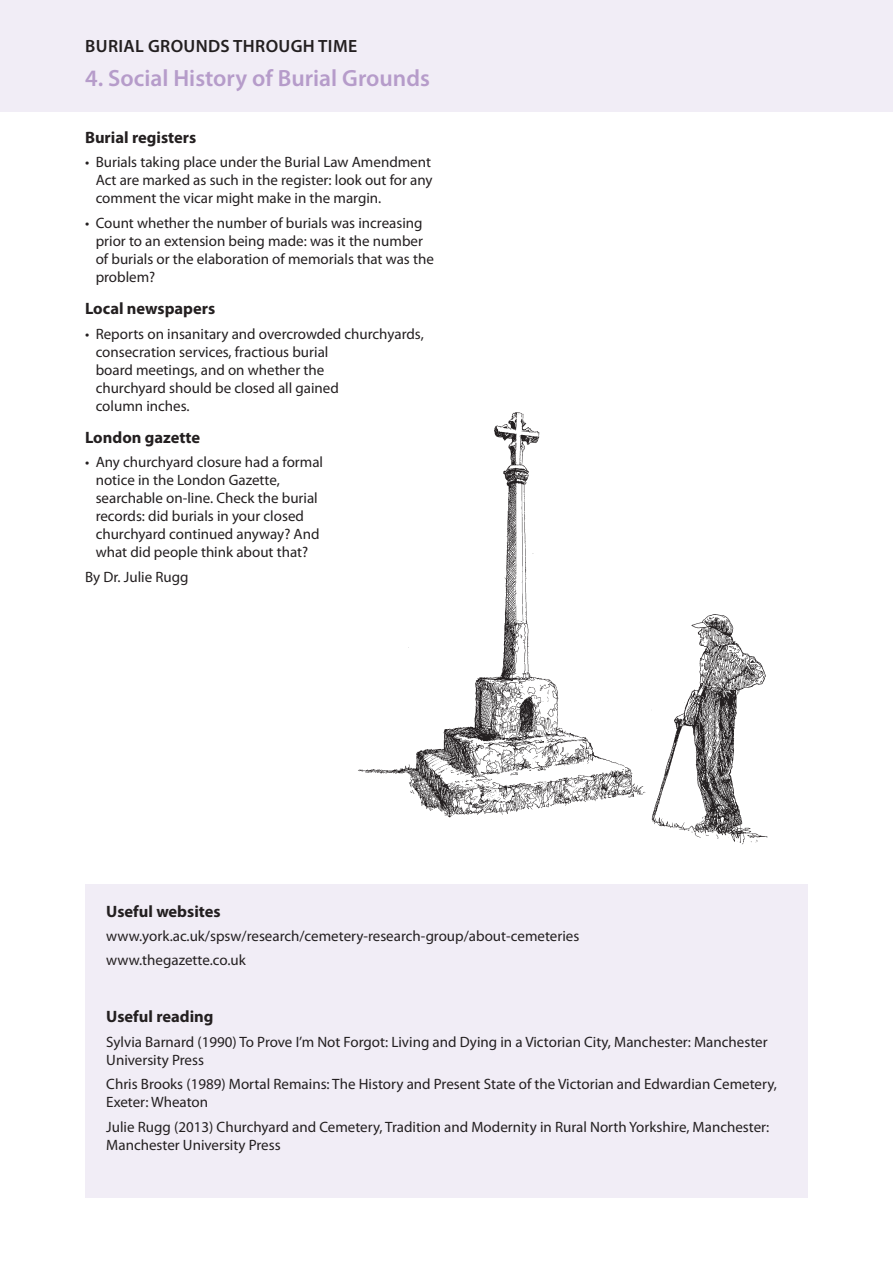
<style>
.page{position:relative;width:893px;height:1263px;background:#fff}
.page>*{position:absolute;margin:0;border:0;box-sizing:border-box;transform-origin:0 0}
.t1{font:600 23.55px "Myriad Pro";color:#b69cca}
.t2{font:600 17.85px "Myriad Pro";letter-spacing:.02em;color:#231f20}
.t3{font:700 16.5px "Myriad Pro";color:#231f20}
.t4{font:15px/18px "Myriad Pro";color:#231f20}
</style>
<div class="page">
<div style="left:85px;top:884px;width:723px;height:314px;background:#f1edf6"></div>
<div style="left:0;top:0;width:893px;height:112px;background:#f1edf6"></div>
<img style="left:651px;top:614px;width:117px;height:231px">
<img style="left:358px;top:412px;width:288px;height:406px">
<p class="t2" style="left:85px;top:35px;width:273px">BURIAL GROUNDS THROUGH TIME</p>
<h1 class="t1" style="left:85px;top:63px;width:346px">4. Social History of Burial Grounds</h1>
<p class="t3" style="left:85px;top:126px;width:113px">Burial registers</p>
<p class="t4" style="left:96px;top:153px;width:338px;text-align:justify;text-indent:-11px">• Burials taking place under the Burial Law Amendment Act are marked as such in the register: look out for any comment the vicar might make in the margin.</p>
<p class="t4" style="left:96px;top:213px;width:340px;text-indent:-11px">• Count whether the number of burials was increasing prior to an extension being made: was it the number of burials or the elaboration of memorials that was the problem?</p>
<p class="t3" style="left:85px;top:298px;width:132px">Local newspapers</p>
<p class="t4" style="left:96px;top:324px;width:330px;text-indent:-11px">• Reports on insanitary and overcrowded churchyards, consecration services, fractious burial<br>board meetings, and on whether the<br>churchyard should be closed all gained<br>column inches.</p>
<p class="t3" style="left:85px;top:427px;width:117px">London gazette</p>
<p class="t4" style="left:96px;top:453px;width:229px;text-indent:-11px">• Any churchyard closure had a formal notice in the London Gazette, searchable on-line. Check the burial records: did burials in your closed churchyard continued anyway? And what did people think about that?</p>
<p class="t4" style="left:85px;top:568px;width:105px">By Dr. Julie Rugg</p>
<p class="t3" style="left:106px;top:900px;width:116px">Useful websites</p>
<p class="t4" style="left:106px;top:924px;width:475px;line-height:24.3px">www.york.ac.uk/spsw/research/cemetery-research-group/about-cemeteries www.thegazette.co.uk</p>
<p class="t3" style="left:106px;top:1006px;width:109px">Useful reading</p>
<p class="t4" style="left:106px;top:1032px;width:663px">Sylvia Barnard (1990) To Prove I’m Not Forgot: Living and Dying in a Victorian City, Manchester: Manchester<br>University Press</p>
<p class="t4" style="left:106px;top:1075px;width:672px">Chris Brooks (1989) Mortal Remains: The History and Present State of the Victorian and Edwardian Cemetery,<br>Exeter: Wheaton</p>
<p class="t4" style="left:106px;top:1117px;width:665px">Julie Rugg (2013) Churchyard and Cemetery, Tradition and Modernity in Rural North Yorkshire, Manchester:<br>Manchester University Press</p>
</div>
